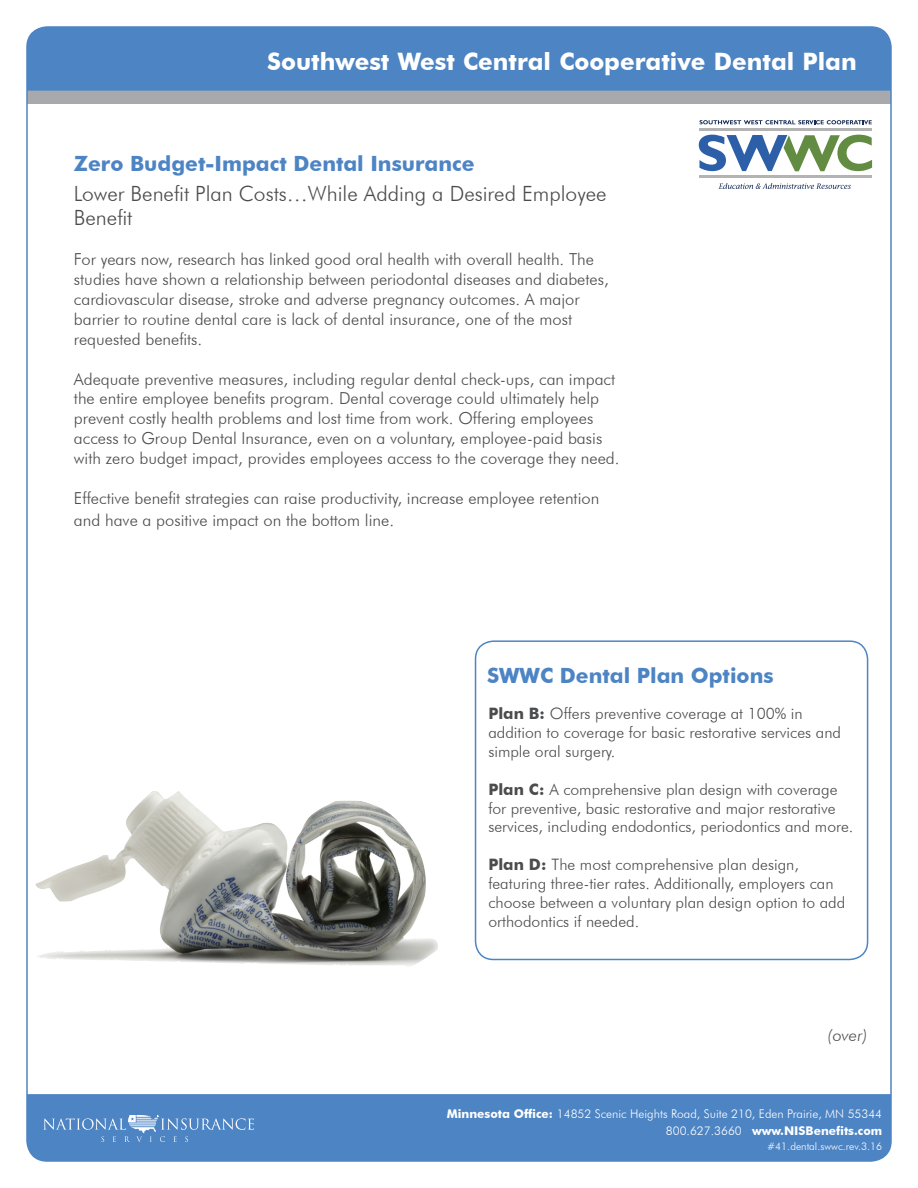
<style>
.page{position:relative;width:918px;height:1188px;background:#fff}
.page>*{position:absolute;margin:0;border:0;box-sizing:border-box;transform-origin:0 0}
.t1{font:700 24px "Futura BT";color:#fff}
.t2{font:300 21px/24px "Futura BT";color:#4b4c4d}
.t3{font:700 21px "Futura BT";color:#4d84c4}
.t4{font:300 16.5px/19.8px "Futura BT";color:#4b4c4d}
.t5{font:italic 300 16.5px "Futura BT";color:#4b4c4d}
.t6{font:300 15.75px/18.9px "Futura BT";color:#4b4c4d}
.t7{font:300 12px/16.5px "Futura BT";color:#fff;text-align:right}
.t8{font:300 10.5px "Futura BT";color:#fff}
.s1{font-weight:700}
</style>
<div class="page">
<div style="left:27px;top:58px;width:864px;height:45px;background:#a8a9ad"></div>
<div style="left:27px;top:27px;width:864px;height:64px;background:#4d84c4"></div>
<div style="left:27px;top:1094px;width:864px;height:67px;background:#4d84c4"></div>
<svg style="left:43px;top:1115px;width:211px;height:27px;background:#6393cb"></svg>
<img style="left:35px;top:791px;width:403px;height:175px">
<div style="left:475px;top:640px;width:393px;height:320px;border:2px solid #4d84c4;border-radius:18px"></div>
<svg style="left:700px;top:120px;width:172px;height:4px"></svg>
<hr style="left:699px;top:128px;width:173px;height:3px;background:#b3b3b3">
<hr style="left:699px;top:175px;width:173px;height:2px;background:#b3b3b3">
<svg style="left:699px;top:135px;width:173px;height:36px"></svg>
<svg style="left:719px;top:183px;width:132px;height:6px"></svg>
<h1 class="t1" style="left:267px;top:47px;width:591px">Southwest West Central Cooperative Dental Plan</h1>
<p class="t3" style="left:74px;top:150px;width:402px">Zero Budget-Impact Dental Insurance</p>
<p class="t2" style="left:74px;top:182px;width:534px">Lower Benefit Plan Costs…While Adding a Desired Employee<br>Benefit</p>
<p class="t4" style="left:74px;top:250px;width:536px">For years now, research has linked good oral health with overall health. The studies have shown a relationship between periodontal diseases and diabetes, cardiovascular disease, stroke and adverse pregnancy outcomes. A major barrier to routine dental care is lack of dental insurance, one of the most requested benefits.</p>
<p class="t4" style="left:74px;top:369px;width:547px">Adequate preventive measures, including regular dental check-ups, can impact the entire employee benefits program. Dental coverage could ultimately help prevent costly health problems and lost time from work. Offering employees access to Group Dental Insurance, even on a voluntary, employee-paid basis with zero budget impact, provides employees access to the coverage they need.</p>
<p class="t4" style="left:74px;top:487px;width:527px;line-height:21.6px">Effective benefit strategies can raise productivity, increase employee retention and have a positive impact on the bottom line.</p>
<p class="t3" style="left:487px;top:663px;width:288px">SWWC Dental Plan Options</p>
<p class="t6" style="left:488px;top:704px;width:354px"><span class="s1">Plan B:</span> Offers preventive coverage at 100% in addition to coverage for basic restorative services and simple oral surgery.</p>
<p class="t6" style="left:488px;top:779px;width:367px"><span class="s1">Plan C:</span> A comprehensive plan design with coverage for preventive, basic restorative and major restorative services, including endodontics, periodontics and more.</p>
<p class="t6" style="left:488px;top:855px;width:358px"><span class="s1">Plan D:</span> The most comprehensive plan design, featuring three-tier rates. Additionally, employers can choose between a voluntary plan design option to add orthodontics if needed.</p>
<p class="t5" style="left:828px;top:1025px;width:41px">(over)</p>
<p class="t7" style="left:447px;top:1105px;width:437px"><span class="s1">Minnesota Office:</span> 14852 Scenic Heights Road, Suite 210, Eden Prairie, MN 55344<br>800.627.3660 <span class="s1">www.NISBenefits.com</span></p>
<p class="t8" style="left:767px;top:1140px;width:117px">#41.dental.swwc.rev.3.16</p>
</div>
